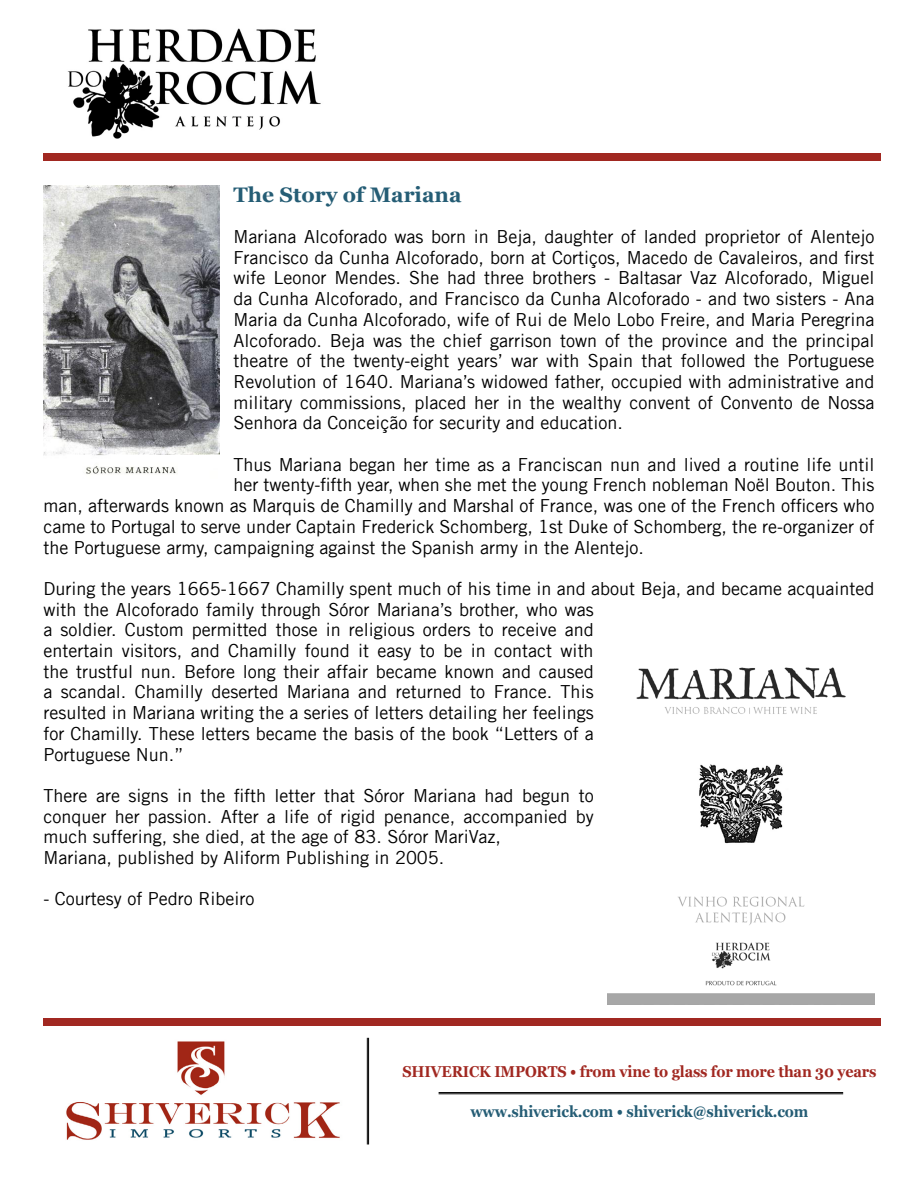
<style>
.page{position:relative;width:918px;height:1188px;background:#fff}
.page>*{position:absolute;margin:0;border:0;box-sizing:border-box;transform-origin:0 0}
.t1{font:700 21px "Georgia";color:#255d75}
.t2{font:18px/20.7px "Trade Gothic LT";color:#000}
.t3{font:700 15.75px "Georgia";letter-spacing:-.01em;color:#a12821;scale:.91 1}
.t4{font:700 15.75px "Georgia";letter-spacing:-.01em;color:#255d75;scale:.91 1}
</style>
<div class="page">
<img style="left:67px;top:28px;width:254px;height:110px">
<img style="left:66px;top:1041px;width:274px;height:99px">
<hr style="left:367px;top:1038px;width:1px;height:106px;background:#000">
<hr style="left:368px;top:1038px;width:1px;height:106px;background:#000">
<div style="left:44px;top:1018px;width:837px;height:7px;background:#a12821"></div>
<div style="left:44px;top:153px;width:837px;height:7px;background:#a12821"></div>
<hr style="left:439px;top:1092px;width:404px;height:1px;background:#000">
<hr style="left:439px;top:1094px;width:404px;height:1px;background:#000">
<img style="left:44px;top:186px;width:176px;height:288px">
<img style="left:607px;top:667px;width:267px;height:337px">
<p class="t1" style="left:233px;top:179px;width:230px">The Story of Mariana</p>
<p class="t2" style="left:233px;top:226px;width:643px;text-align:justify">Mariana Alcoforado was born in Beja, daughter of landed proprietor of Alentejo Francisco da Cunha Alcoforado, born at Cortiços, Macedo de Cavaleiros, and first wife Leonor Mendes. She had three brothers - Baltasar Vaz Alcoforado, Miguel da Cunha Alcoforado, and Francisco da Cunha Alcoforado - and two sisters - Ana Maria da Cunha Alcoforado, wife of Rui de Melo Lobo Freire, and Maria Peregrina Alcoforado. Beja was the chief garrison town of the province and the principal theatre of the twenty-eight years’ war with Spain that followed the Portuguese Revolution of 1640. Mariana’s widowed father, occupied with administrative and military commissions, placed her in the wealthy convent of Convento de Nossa Senhora da Conceição for security and education.</p>
<p class="t2" style="left:233px;top:454px;width:643px">Thus Mariana began her time as a Franciscan nun and lived a routine life until</p>
<p class="t2" style="left:233px;top:474px;width:643px">her twenty-fifth year, when she met the young French nobleman Noël Bouton. This</p>
<p class="t2" style="left:43px;top:495px;width:833px">man, afterwards known as Marquis de Chamilly and Marshal of France, was one of the French officers who</p>
<p class="t2" style="left:43px;top:516px;width:832px">came to Portugal to serve under Captain Frederick Schomberg, 1st Duke of Schomberg, the re-organizer of</p>
<p class="t2" style="left:43px;top:537px;width:602px">the Portuguese army, campaigning against the Spanish army in the Alentejo.</p>
<p class="t2" style="left:43px;top:578px;width:832px">During the years 1665-1667 Chamilly spent much of his time in and about Beja, and became acquainted with the Alcoforado family through Sóror Mariana’s brother, who was<br>a soldier. Custom permitted those in religious orders to receive and<br>entertain visitors, and Chamilly found it easy to be in contact with<br>the trustful nun. Before long their affair became known and caused<br>a scandal. Chamilly deserted Mariana and returned to France. This<br>resulted in Mariana writing the a series of letters detailing her feelings<br>for Chamilly. These letters became the basis of the book “Letters of a<br>Portuguese Nun.”</p>
<p class="t2" style="left:43px;top:785px;width:552px">There are signs in the fifth letter that Sóror Mariana had begun to conquer her passion. After a life of rigid penance, accompanied by much suffering, she died, at the age of 83. Sóror MariVaz,<br>Mariana, published by Aliform Publishing in 2005.</p>
<p class="t2" style="left:43px;top:888px;width:212px">- Courtesy of Pedro Ribeiro</p>
<p class="t3" style="left:402px;top:1060px;width:523px">SHIVERICK IMPORTS • from vine to glass for more than 30 years</p>
<p class="t4" style="left:470px;top:1100px;width:373px">www.shiverick.com • shiverick@shiverick.com</p>
</div>
